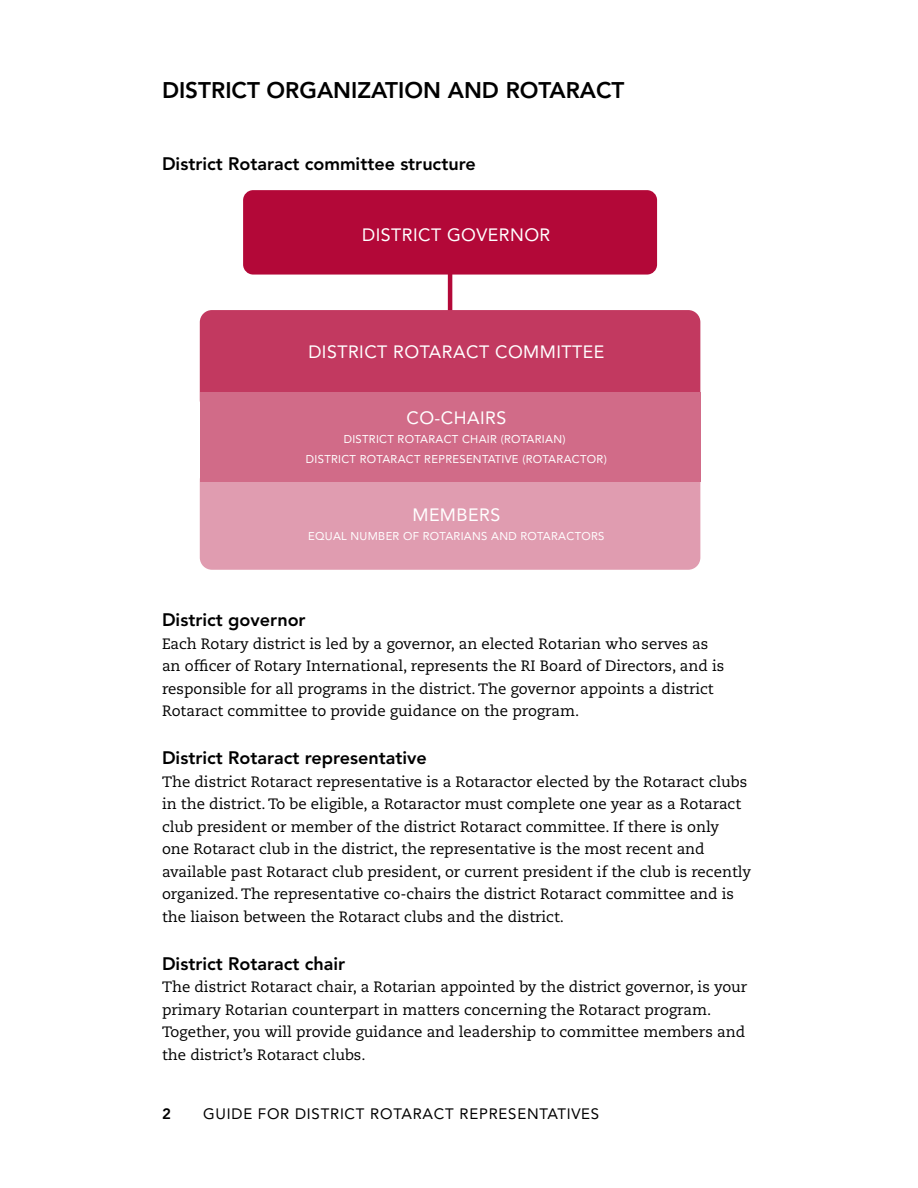
<style>
.page{position:relative;width:918px;height:1188px;background:#fff}
.page>*{position:absolute;margin:0;border:0;box-sizing:border-box;transform-origin:0 0}
.t1{font:800 22.5px "Avenir LT Std";color:#000}
.t2{font:800 18px "Avenir LT Std";color:#000}
.t3{font:17.7px "Avenir LT Std";letter-spacing:.025em;color:#fff}
.t4{font:15px/22.5px "Caecilia LT Std";color:#000}
.t5{font:15px "Avenir LT Std";letter-spacing:.05em;color:#000}
.t6{font:800 15px "Avenir LT Std";color:#000}
.t7{font:11.25px/19.2px "Avenir LT Std";letter-spacing:.025em;color:#fff;text-align:center}
</style>
<div class="page">
<hr style="left:448px;top:270px;width:4px;height:56px;background:#b30838">
<div style="left:200px;top:310px;width:500px;height:102px;background:#c23960;border-radius:12px"></div>
<div style="left:200px;top:468px;width:500px;height:102px;background:#e09cb0;border-radius:12px"></div>
<div style="left:200px;top:393px;width:500px;height:89px;background:#d16b88"></div>
<div style="left:243px;top:190px;width:414px;height:85px;background:#b30838;border-radius:10px"></div>
<h1 class="t1" style="left:162px;top:77px;width:464px">District organization and Rotaract</h1>
<p class="t2" style="left:162px;top:153px;width:315px">District Rotaract committee structure</p>
<p class="t3" style="left:362px;top:224px;width:190px">DISTRICT GOVERNOR</p>
<p class="t3" style="left:308px;top:342px;width:297px">DISTRICT ROTARACT COMMITTEE</p>
<p class="t3" style="left:406px;top:408px;width:101px">CO-CHAIRS</p>
<p class="t7" style="left:306px;top:430px;width:302px">DISTRICT ROTARACT CHAIR (ROTARIAN)<br>DISTRICT ROTARACT REPRESENTATIVE (ROTARACTOR)</p>
<p class="t3" style="left:412px;top:505px;width:89px">MEMBERS</p>
<p class="t7" style="left:308px;top:527px;width:298px">EQUAL NUMBER OF ROTARIANS AND ROTARACTORS</p>
<p class="t2" style="left:162px;top:609px;width:145px">District governor</p>
<p class="t4" style="left:162px;top:632px;width:564px">Each Rotary district is led by a governor, an elected Rotarian who serves as an officer of Rotary International, represents the RI Board of Directors, and is responsible for all programs in the district. The governor appoints a district Rotaract committee to provide guidance on the program.</p>
<p class="t2" style="left:162px;top:747px;width:266px">District Rotaract representative</p>
<p class="t4" style="left:162px;top:770px;width:591px">The district Rotaract representative is a Rotaractor elected by the Rotaract clubs in the district. To be eligible, a Rotaractor must complete one year as a Rotaract club president or member of the district Rotaract committee. If there is only<br>one Rotaract club in the district, the representative is the most recent and available past Rotaract club president, or current president if the club is recently organized. The representative co-chairs the district Rotaract committee and is the liaison between the Rotaract clubs and the district.</p>
<p class="t2" style="left:162px;top:953px;width:185px">District Rotaract chair</p>
<p class="t4" style="left:162px;top:976px;width:587px">The district Rotaract chair, a Rotarian appointed by the district governor, is your primary Rotarian counterpart in matters concerning the Rotaract program.<br>Together, you will provide guidance and leadership to committee members and the district’s Rotaract clubs.</p>
<p class="t6" style="left:162px;top:1105px;width:10px">2</p>
<p class="t5" style="left:203px;top:1105px;width:398px">GUIDE FOR DISTRICT ROTARACT RE PRESENTATIVES</p>
</div>
